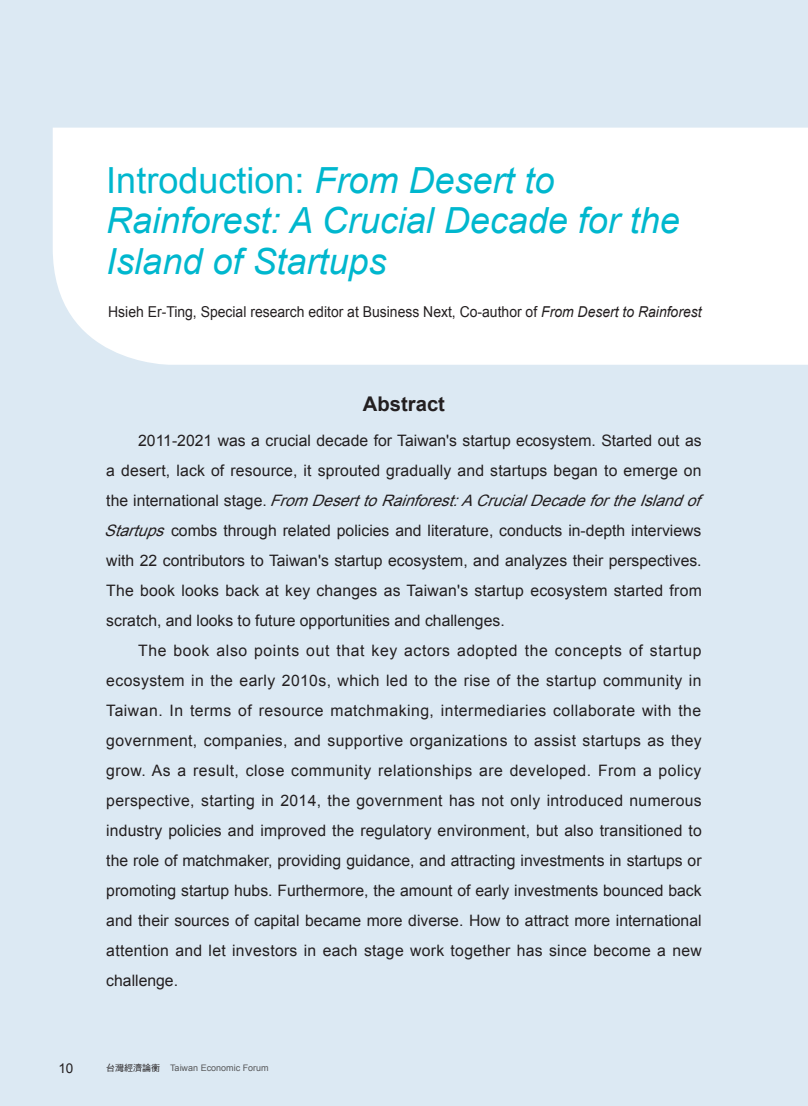
<style>
.page{position:relative;width:808px;height:1106px;background:#dce9f3}
.page>*{position:absolute;margin:0;border:0;box-sizing:border-box;transform-origin:0 0}
.t1{font:italic 36px/40.5px "Arial";color:#00b7ce}
.t2{font:700 20.25px "Arial";color:#231f20}
.t3{font:15.75px/30px "Arial";color:#231f20}
.t4{font:15px "Arial";color:#231f20;scale:.93 1}
.t5{font:13.5px "Arial";color:#231f20}
.t6{font:9px "Arial";color:#57585a}
.s1{font-style:normal}
.s2{font-style:italic}
.s3{font-family:"DF Hei Std W5";color:#231f20}
</style>
<div class="page">
<div style="left:53px;top:128px;width:755px;height:237px;background:#fff"></div>
<h1 class="t1" style="left:106px;top:160px;width:575px"><span class="s1">Introduction:</span> From Desert to<br>Rainforest: A Crucial Decade for the<br>Island of Startups</h1>
<p class="t4" style="left:108px;top:302px;width:640px">Hsieh Er-Ting, Special research editor at Business Next, Co-author of <span class="s2">From Desert to Rainforest</span></p>
<p class="t2" style="left:363px;top:391px;width:84px">Abstract</p>
<p class="t3" style="left:104px;top:426px;width:604px;text-indent:34px">2011-2021 was a crucial decade for Taiwan's startup ecosystem. Started out as a desert, lack of resource, it sprouted gradually and startups began to emerge on t h e i n t e r n a t i o n a l s t a g e . <span class="s2">FromDeserttoRainforest:ACrucialDecadefortheIslandof Startups</span>combs through related policies and literature, conducts in-depth interviews with 22 contributors to Taiwan's startup ecosystem, and analyzes their perspectives.<br>The book looks back at key changes as Taiwan's startup ecosystem started from scratch, and looks to future opportunities and challenges.</p>
<p class="t3" style="left:106px;top:636px;width:597px;text-align:justify;text-indent:32px">The book also points out that key actors adopted the concepts of startup ecosystem in the early 2010s, which led to the rise of the startup community in Taiwan. In terms of resource matchmaking, intermediaries collaborate with the government, companies, and supportive organizations to assist startups as they grow. As a result, close community relationships are developed. From a policy perspective, starting in 2014, the government has not only introduced numerous industry policies and improved the regulatory environment, but also transitioned to the role of matchmaker, providing guidance, and attracting investments in startups or promoting startup hubs. Furthermore, the amount of early investments bounced back and their sources of capital became more diverse. How to attract more international attention and let investors in each stage work together has since become a new challenge.</p>
<p class="t5" style="left:58px;top:1059px;width:17px">10</p>
<p class="t6" style="left:106px;top:1062px;width:164px"><span class="s3">台灣經濟論衡</span> Taiwan Economic Forum</p>
</div>
